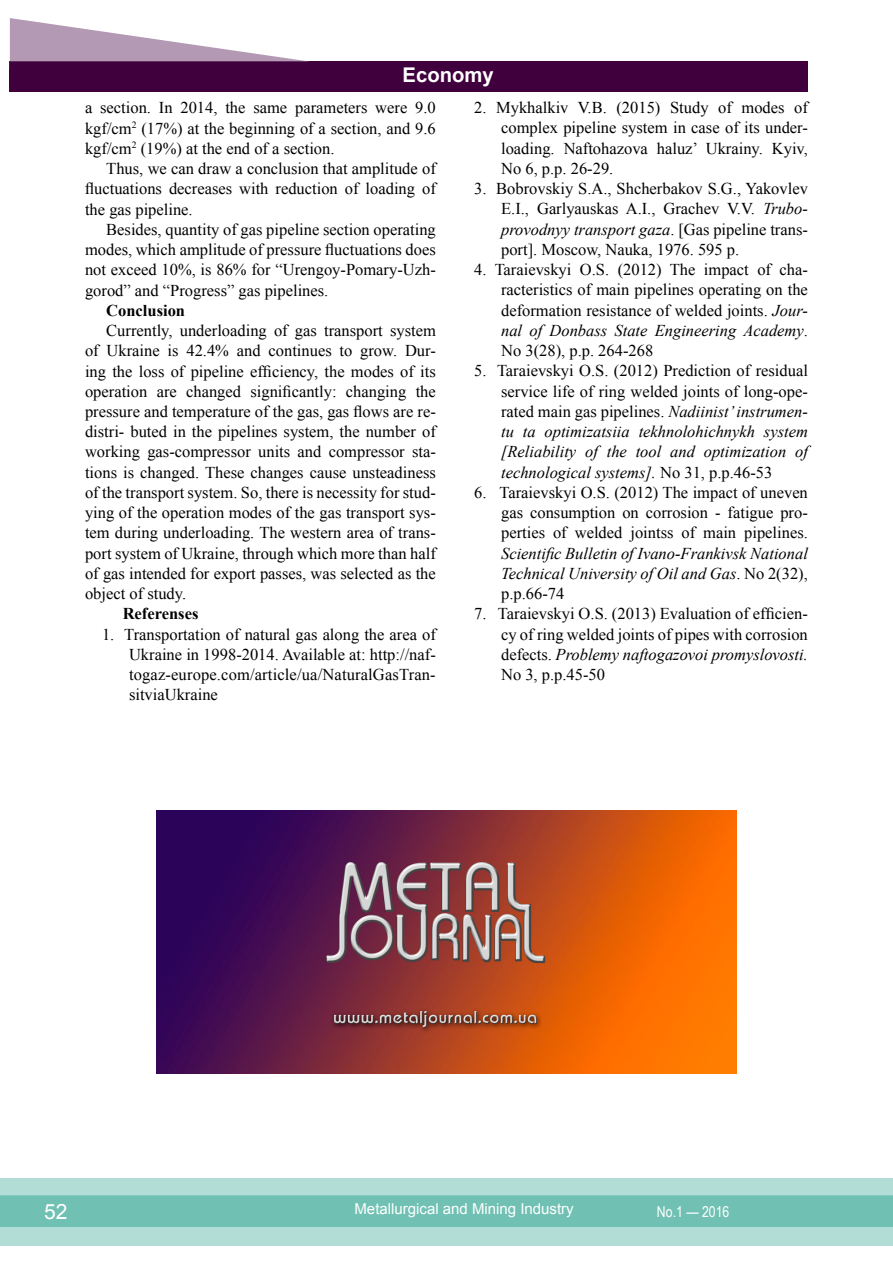
<style>
.page{position:relative;width:893px;height:1263px;background:#fff}
.page>*{position:absolute;margin:0;border:0;box-sizing:border-box;transform-origin:0 0}
.t1{font:21px "Arial";color:#fff}
.t2{font:700 20.25px "Arial";color:#fff}
.t3{font:16.5px/20.2px "Times New Roman";color:#000;text-align:justify}
.t4{font:700 16.5px "Times New Roman";color:#000}
.t5{font:15px "Arial";color:#fff}
.t6{font:15px "Arial Narrow";color:#fff}
.s1{font-style:italic}
</style>
<div class="page">
<div style="left:0;top:1178px;width:893px;height:68px;background:#b2ddd6"></div>
<div style="left:0;top:1195px;width:893px;height:32px;background:#70c1b3;border:2px solid #70c1b3"></div>
<div style="left:10px;top:62px;width:798px;height:30px;background:#40003d"></div>
<svg style="left:10px;top:18px;width:300px;height:44px"></svg>
<img style="left:156px;top:810px;width:581px;height:263px">
<p class="t2" style="left:401px;top:61px;width:93px">Economy</p>
<p class="t3" style="left:85px;top:97px;width:352px">a section. In 2014, the same parameters were 9.0</p>
<p class="t3" style="left:85px;top:118px;width:352px">kgf/cm<sup>2</sup> (17%) at the beginning of a section, and 9.6</p>
<p class="t3" style="left:85px;top:138px;width:251px">kgf/cm<sup>2</sup> (19%) at the end of a section.</p>
<p class="t3" style="left:106px;top:158px;width:331px">Thus, we can draw a conclusion that amplitude of</p>
<p class="t3" style="left:85px;top:178px;width:352px">fluctuations decreases with reduction of loading of</p>
<p class="t3" style="left:85px;top:199px;width:109px">the gas pipeline.</p>
<p class="t3" style="left:106px;top:219px;width:331px">Besides, quantity of gas pipeline section operating</p>
<p class="t3" style="left:85px;top:239px;width:352px">modes, which amplitude of pressure fluctuations does</p>
<p class="t3" style="left:85px;top:259px;width:352px">not exceed 10%, is 86% for “Urengoy-Pomary-Uzh-</p>
<p class="t3" style="left:85px;top:280px;width:245px">gorod” and “Progress” gas pipelines.</p>
<p class="t4" style="left:106px;top:299px;width:80px">Conclusion</p>
<p class="t3" style="left:106px;top:320px;width:331px">Currently, underloading of gas transport system</p>
<p class="t3" style="left:85px;top:340px;width:352px">of Ukraine is 42.4% and continues to grow. Dur-</p>
<p class="t3" style="left:85px;top:361px;width:352px">ing the loss of pipeline efficiency, the modes of its</p>
<p class="t3" style="left:85px;top:381px;width:352px">operation are changed significantly: changing the</p>
<p class="t3" style="left:85px;top:401px;width:352px">pressure and temperature of the gas, gas flows are re-</p>
<p class="t3" style="left:85px;top:421px;width:352px">distri- buted in the pipelines system, the number of</p>
<p class="t3" style="left:85px;top:442px;width:352px">working gas-compressor units and compressor sta-</p>
<p class="t3" style="left:85px;top:462px;width:352px">tions is changed. These changes cause unsteadiness</p>
<p class="t3" style="left:85px;top:482px;width:352px">of the transport system. So, there is necessity for stud-</p>
<p class="t3" style="left:85px;top:502px;width:352px">ying of the operation modes of the gas transport sys-</p>
<p class="t3" style="left:85px;top:523px;width:352px">tem during underloading. The western area of trans-</p>
<p class="t3" style="left:85px;top:543px;width:352px">port system of Ukraine, through which more than half</p>
<p class="t3" style="left:85px;top:563px;width:352px">of gas intended for export passes, was selected as the</p>
<p class="t3" style="left:85px;top:583px;width:103px">object of study.</p>
<p class="t4" style="left:123px;top:602px;width:77px">Referenses</p>
<p class="t3" style="left:129px;top:624px;width:308px;text-indent:-27px">1. Transportation of natural gas along the area of Ukraine in 1998-2014. Available at: http://naf&shy;togaz-europe.com/article/ua/NaturalGasTran&shy;sitviaUkraine</p>
<p class="t3" style="left:501px;top:97px;width:308px;text-indent:-27px">2. Mykhalkіv V.B. (2015) Study of modes of complex pipeline system in case of its under&shy;loading. Naftohazova haluz’ Ukrainy. Kyiv, No 6, p.p. 26-29.</p>
<p class="t3" style="left:501px;top:178px;width:308px;text-indent:-27px">3. Bobrovskiy S.A., Shcherbakov S.G., Yakovlev E.I., Garlyauskas A.I., Grachev V.V. <span class="s1">Trubo&shy;provodnyy transport gaza</span>. [Gas pipeline trans&shy;port]. Moscow, Nauka, 1976. 595 p.</p>
<p class="t3" style="left:501px;top:259px;width:308px;text-indent:-27px">4. Taraievskyi O.S. (2012) The impact of cha&shy;racteristics of main pipelines operating on the deformation resistance of welded joints. <span class="s1">Jour&shy;nal of Donbass State Engineering Academy</span>.<br>No 3(28), p.p. 264-268</p>
<p class="t3" style="left:501px;top:360px;width:308px;text-indent:-27px">5. Taraievskyi O.S. (2012) Prediction of residual service life of ring welded joints of long-ope&shy;rated main gas pipelines. <span class="s1">Nadіinіst’ іnstrumen&shy;tu ta optimіzatsіia tekhnolohіchnykh system [Reliability of the tool and optimization of technological systems].</span> No 31, p.p.46-53</p>
<p class="t3" style="left:501px;top:482px;width:308px;text-indent:-27px">6. Taraievskyi O.S. (2012) The impact of uneven gas consumption on corrosion - fatigue pro&shy;perties of welded jointss of main pipelines.<br><span class="s1">Scientific Bulletin of Ivano-Frankivsk National Technical University of Oil and Gas</span>. No 2(32), p.p.66-74</p>
<p class="t3" style="left:501px;top:603px;width:308px;text-indent:-27px">7. Taraievskyi O.S. (2013) Evaluation of efficien&shy;cy of ring welded joints of pipes with corrosion defects. <span class="s1">Problemy naftogazovoi promyslovostі.<br></span>No 3, p.p.45-50</p>
<p class="t5" style="left:337px;top:1199px;width:221px">Metallurgical and Mining Industry</p>
<p class="t1" style="left:44px;top:1197px;width:25px">52</p>
<p class="t5" style="left:354px;top:1199px;width:221px">Metallurgical and Mining Industry</p>
<p class="t6" style="left:657px;top:1201px;width:74px">No.1 — 2016</p>
</div>
